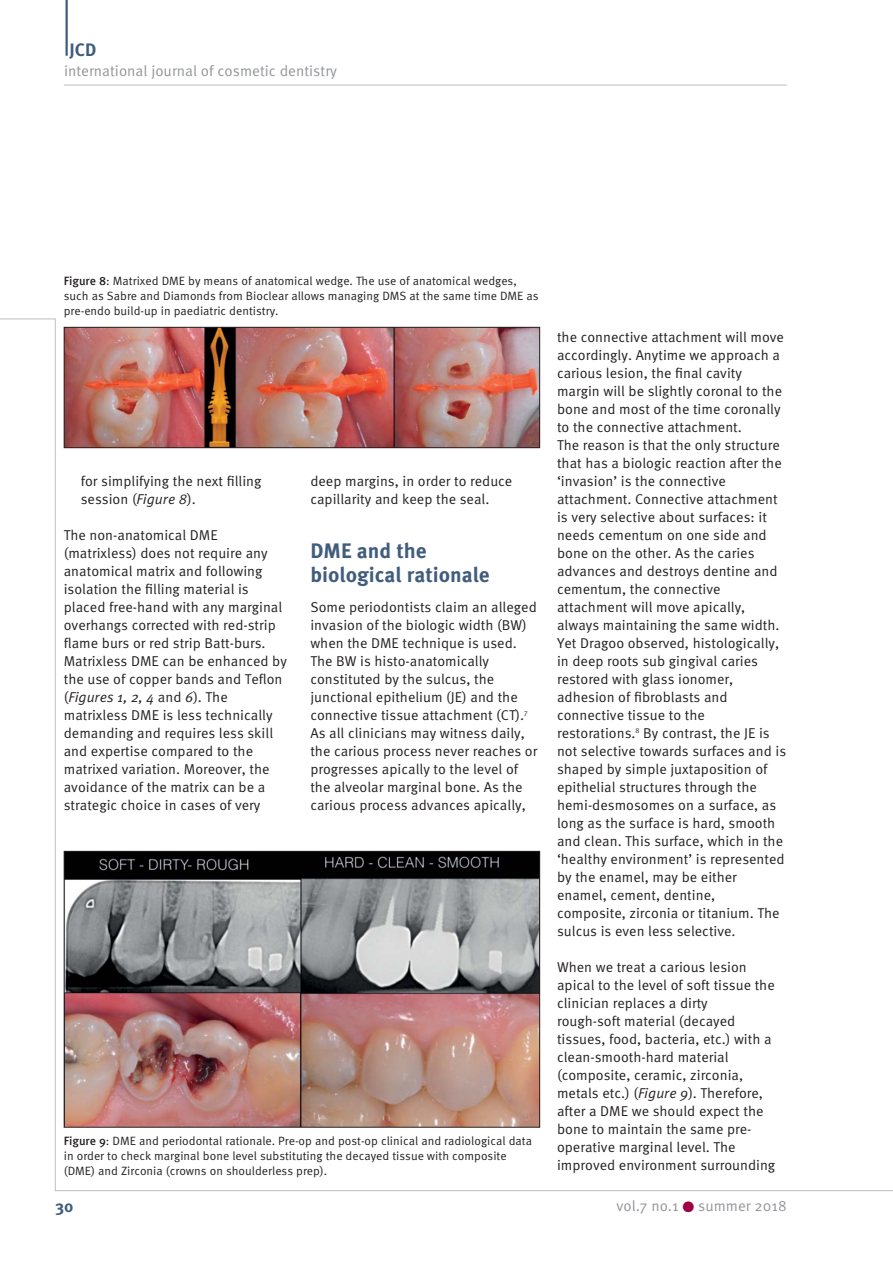
<style>
.page{position:relative;width:893px;height:1263px;background:#fff}
.page>*{position:absolute;margin:0;border:0;box-sizing:border-box;transform-origin:0 0}
.t1{font:700 21px/24px "Meta Pro";color:#415d7d}
.t2{font:700 18px "Meta Pro";color:#415d7d}
.t3{font:700 16.5px "Meta Pro";color:#415d7d}
.t4{font:15px "Meta Pro";color:#939598}
.t5{font:14.25px/18px "Meta Pro";color:#231f20}
.t6{font:12px/15px "Meta Pro";color:#231f20}
.s1{font-weight:500}
.s2{font-style:italic}
.s3{color:#9e0040}
</style>
<div class="page">
<hr style="left:0;top:319px;width:55px;height:1px;background:#bbbdc0">
<hr style="left:55px;top:319px;width:1px;height:872px;background:#bbbdc0">
<hr style="left:55px;top:1190px;width:838px;height:1px;background:#bbbdc0">
<hr style="left:64px;top:85px;width:723px;height:1px;background:#bbbdc0">
<hr style="left:66px;top:0;width:2px;height:56px;background:#415d7d">
<img style="left:66px;top:329px;width:472px;height:117px">
<div style="left:64px;top:327px;width:476px;height:121px;border:1px solid #231f20"></div>
<img style="left:66px;top:853px;width:472px;height:272px">
<div style="left:64px;top:851px;width:476px;height:276px;border:1px solid #231f20"></div>
<p class="t2" style="left:69px;top:43px;width:28px">JCD</p>
<p class="t4" style="left:64px;top:65px;width:275px">international journal of cosmetic dentistry</p>
<p class="t6" style="left:64px;top:274px;width:476px"><span class="s1">Figure 8</span>: Matrixed DME by means of anatomical wedge. The use of anatomical wedges, such as Sabre and Diamonds from Bioclear allows managing DMS at the same time DME as pre-endo build-up in paediatric dentistry.</p>
<p class="t5" style="left:81px;top:473px;width:182px">for simplifying the next filling session (<span class="s2">Figure 8</span>).</p>
<p class="t5" style="left:64px;top:527px;width:225px">The non-anatomical DME (matrixless) does not require any anatomical matrix and following isolation the filling material is placed free-hand with any marginal overhangs corrected with red-strip flame burs or red strip Batt-burs.<br>Matrixless DME can be enhanced by the use of copper bands and Teflon (<span class="s2">Figures 1, 2, 4</span> and <span class="s2">6</span>). The matrixless DME is less technically demanding and requires less skill and expertise compared to the matrixed variation. Moreover, the avoidance of the matrix can be a strategic choice in cases of very</p>
<p class="t5" style="left:310px;top:473px;width:203px">deep margins, in order to reduce capillarity and keep the seal.</p>
<h1 class="t1" style="left:310px;top:540px;width:181px">DME and the biological rationale</h1>
<p class="t5" style="left:310px;top:599px;width:228px">Some periodontists claim an alleged invasion of the biologic width (BW) when the DME technique is used.<br>The BW is histo-anatomically constituted by the sulcus, the junctional epithelium (JE) and the connective tissue attachment (CT).<sup>7<br></sup>As all clinicians may witness daily, the carious process never reaches or progresses apically to the level of the alveolar marginal bone. As the carious process advances apically,</p>
<p class="t6" style="left:64px;top:1134px;width:470px"><span class="s1">Figure 9</span>: DME and periodontal rationale. Pre-op and post-op clinical and radiological data in order to check marginal bone level substituting the decayed tissue with composite (DME) and Zirconia (crowns on shoulderless prep).</p>
<p class="t5" style="left:557px;top:329px;width:231px">the connective attachment will move accordingly. Anytime we approach a carious lesion, the final cavity margin will be slightly coronal to the bone and most of the time coronally to the connective attachment.<br>The reason is that the only structure that has a biologic reaction after the ‘invasion’ is the connective attachment. Connective attachment is very selective about surfaces: it needs cementum on one side and bone on the other. As the caries advances and destroys dentine and cementum, the connective attachment will move apically, always maintaining the same width.<br>Yet Dragoo observed, histologically, in deep roots sub gingival caries restored with glass ionomer, adhesion of fibroblasts and connective tissue to the restorations.<sup>8</sup> By contrast, the JE is not selective towards surfaces and is shaped by simple juxtaposition of epithelial structures through the hemi-desmosomes on a surface, as long as the surface is hard, smooth and clean. This surface, which in the ‘healthy environment’ is represented by the enamel, may be either enamel, cement, dentine, composite, zirconia or titanium. The sulcus is even less selective.</p>
<p class="t5" style="left:557px;top:959px;width:220px">When we treat a carious lesion apical to the level of soft tissue the clinician replaces a dirty<br>rough-soft material (decayed tissues, food, bacteria, etc.) with a clean-smooth-hard material (composite, ceramic, zirconia, metals etc.) (<span class="s2">Figure 9</span>). Therefore, after a DME we should expect the bone to maintain the same pre&shy;operative marginal level. The improved environment surrounding</p>
<p class="t3" style="left:55px;top:1200px;width:20px">30</p>
<p class="t4" style="left:616px;top:1199px;width:172px">vol.7 no.1 <span class="s3">●</span> summer 2018</p>
</div>
